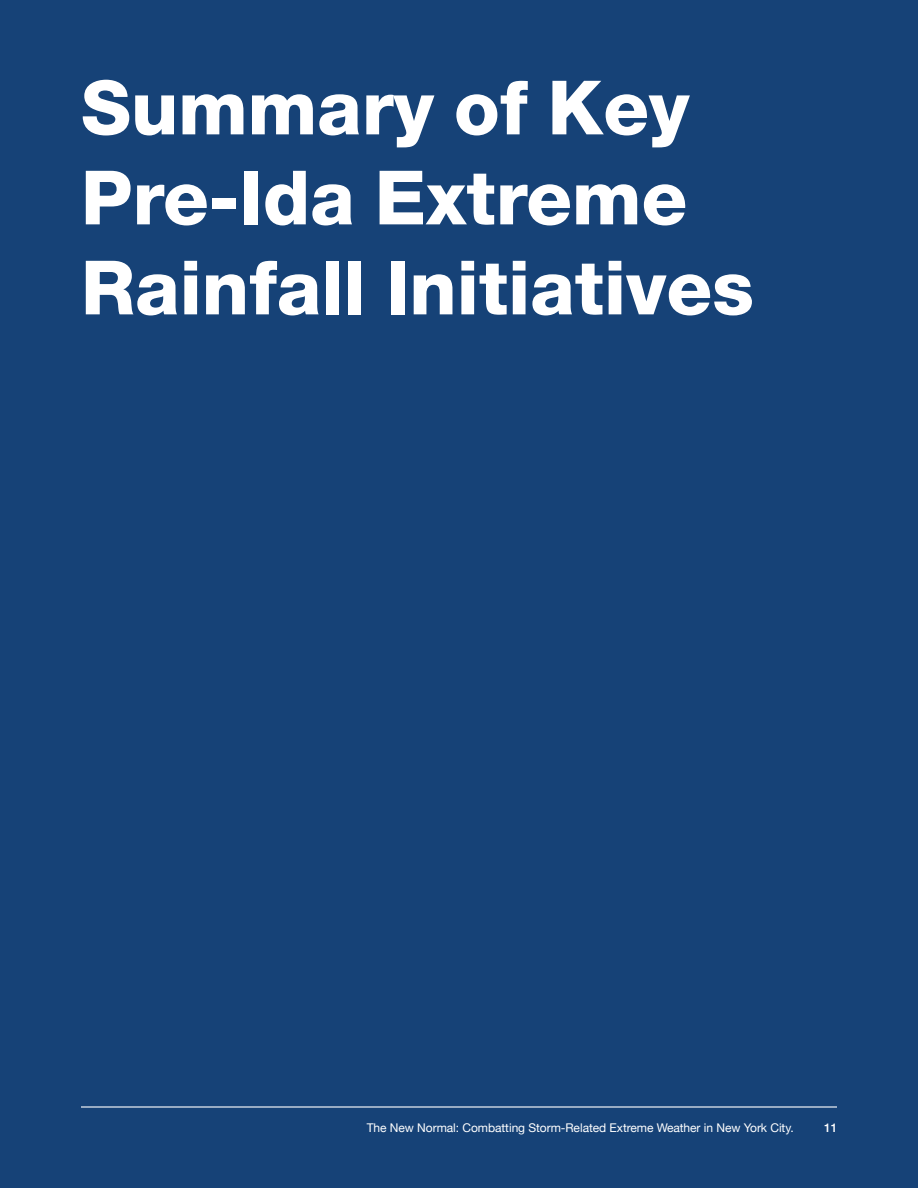
<style>
.page{position:relative;width:918px;height:1188px;background:#164277}
.page>*{position:absolute;margin:0;border:0;box-sizing:border-box;transform-origin:0 0}
.Title_Header{font:800 75px/90px "Helvetica Neue LT Std";color:#fff}
.t1{font:12px "Helvetica Neue";letter-spacing:-.005em;color:#fff}
.t2{font:500 12px "Helvetica Neue";color:#fff}
</style>
<div class="page">
<hr style="left:81px;top:1106px;width:756px;height:2px;background:#fff">
<p class="Title_Header" style="left:81px;top:62px;width:674px">Summary of Key<br>Pre-Ida Extreme<br>Rainfall Initiatives</p>
<p class="t1" style="left:367px;top:1121px;width:428px">The New Normal: Combatting Storm-Related Extreme Weather in New York City.</p>
<p class="t2" style="left:824px;top:1118px;width:15px">11</p>
</div>
